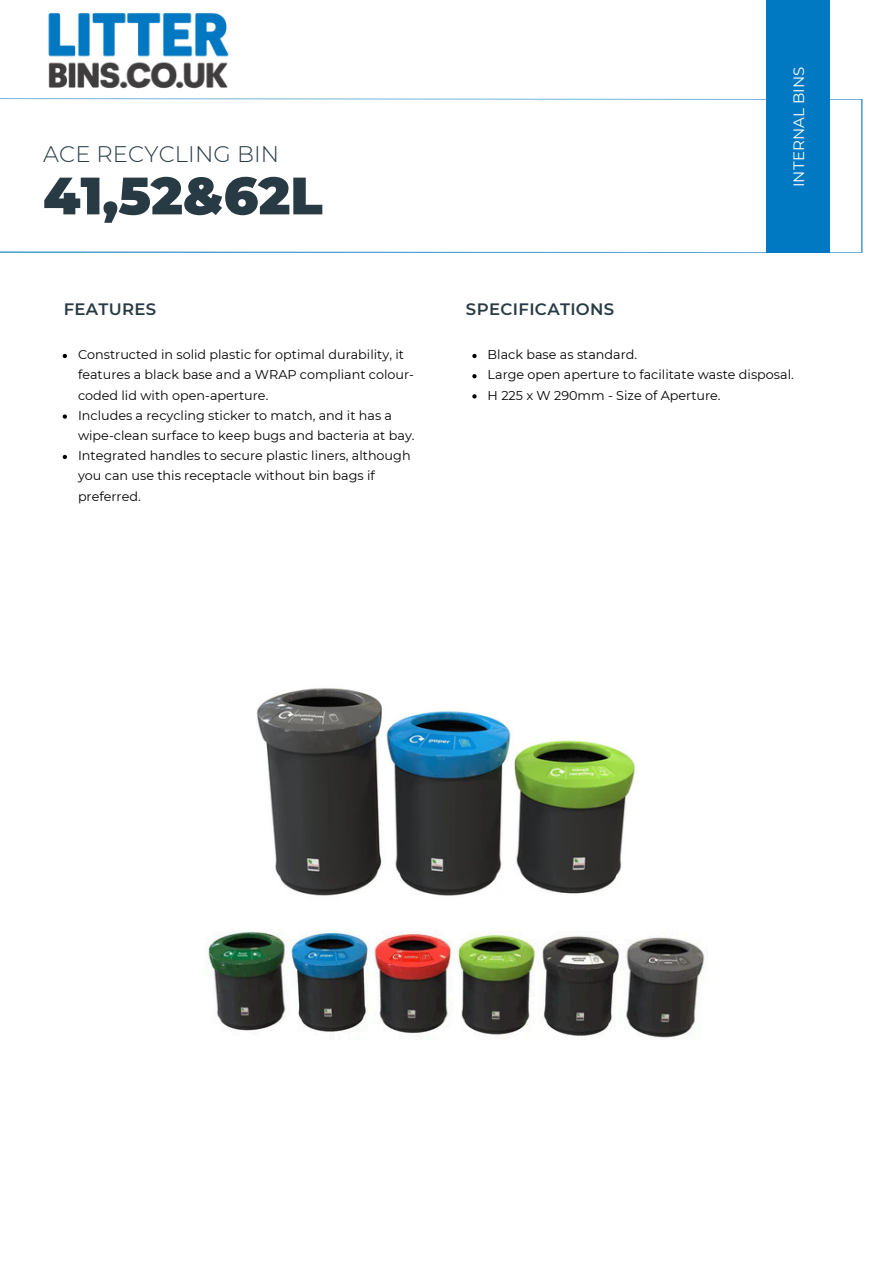
<style>
.page{position:relative;width:894px;height:1264px;background:#fff}
.page>*{position:absolute;margin:0;border:0;box-sizing:border-box;transform-origin:0 0}
.t1{font:900 52.5px "Montserrat";color:#283b45}
.t2{font:300 22.5px "Montserrat";letter-spacing:.005em;color:#283b45}
.t3{font:600 16.5px "Montserrat";letter-spacing:.02em;color:#283b45}
.t4{font:15px "Montserrat";letter-spacing:.01em;color:#fff}
.t5{font:12.75px/20.2px "Montserrat";color:#000}
</style>
<div class="page">
<svg style="left:0;top:98px;width:862px;height:155px"></svg>
<div style="left:765px;top:0;width:64px;height:252px;background:#0078c2"></div>
<img style="left:256px;top:688px;width:380px;height:208px">
<img style="left:208px;top:931px;width:497px;height:107px">
<svg style="left:63px;top:354px;width:4px;height:4px"></svg>
<svg style="left:63px;top:414px;width:4px;height:5px"></svg>
<svg style="left:63px;top:455px;width:4px;height:4px"></svg>
<svg style="left:472px;top:354px;width:4px;height:4px"></svg>
<svg style="left:472px;top:374px;width:4px;height:4px"></svg>
<svg style="left:472px;top:394px;width:4px;height:4px"></svg>
<img style="left:48px;top:13px;width:181px;height:76px">
<p class="t2" style="left:43px;top:140px;width:238px">ACE RECYCLING BIN</p>
<p class="t1" style="left:43px;top:163px;width:281px">41,52&amp;62L</p>
<p class="t4" style="left:789px;top:187px;width:124px;rotate:-90deg">WHEELED BINS</p>
<p class="t4" style="left:789px;top:187px;width:122px;rotate:-90deg">INTERNAL BINS</p>
<h4 class="t3" style="left:64px;top:299px;width:94px">FEATURES</h4>
<h4 class="t3" style="left:466px;top:299px;width:150px">SPECIFICATIONS</h4>
<h3 class="t5" style="left:78px;top:344px;width:337px">Constructed in solid plastic for optimal durability, it features a black base and a WRAP compliant colour&shy;coded lid with open-aperture.</h3>
<h3 class="t5" style="left:78px;top:405px;width:338px">Includes a recycling sticker to match, and it has a wipe-clean surface to keep bugs and bacteria at bay.</h3>
<p class="t5" style="left:78px;top:445px;width:334px">Integrated handles to secure plastic liners, although you can use this receptacle without bin bags if preferred.</p>
<p class="t5" style="left:487px;top:344px;width:151px">Black base as standard.</p>
<p class="t5" style="left:487px;top:365px;width:307px">Large open aperture to facilitate waste disposal.</p>
<p class="t5" style="left:487px;top:385px;width:234px">H 225 x W 290mm - Size of Aperture.</p>
</div>
